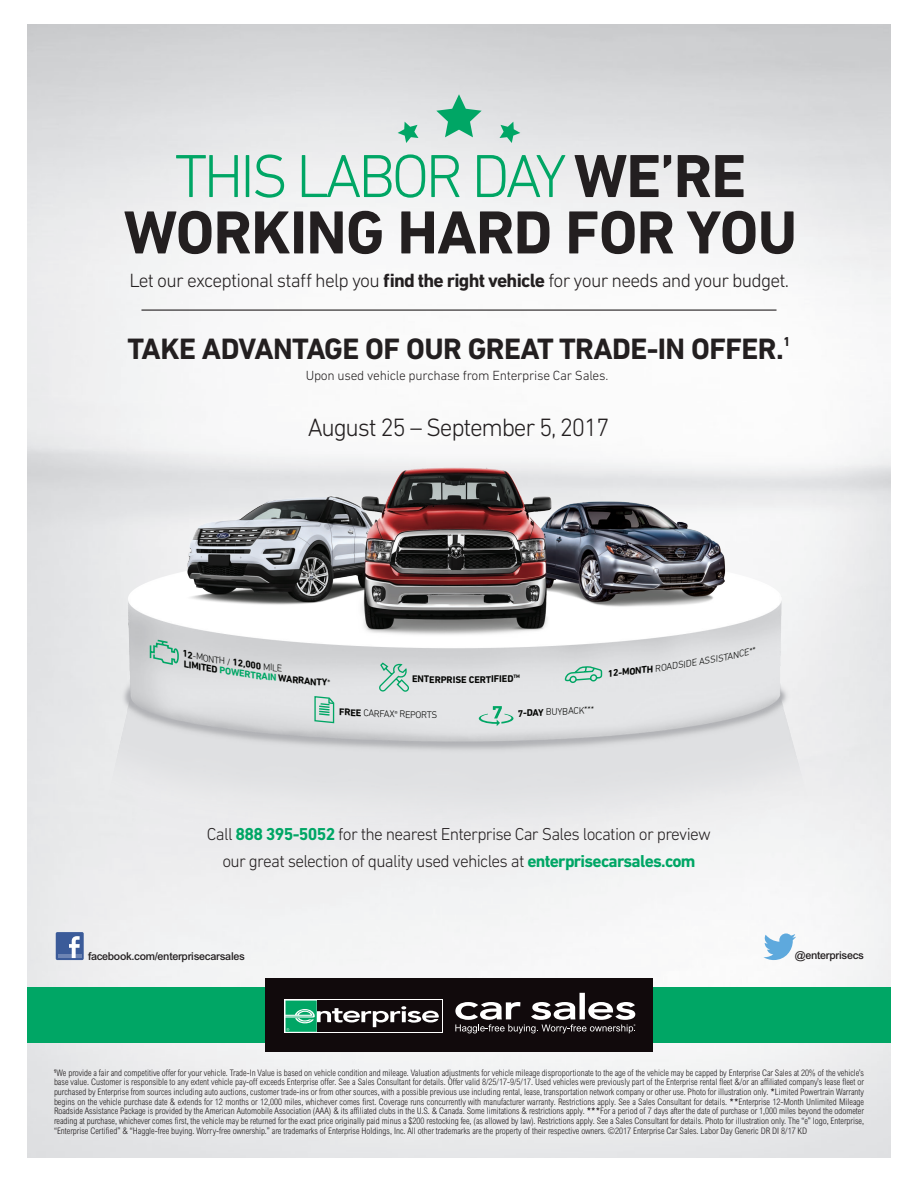
<style>
.page{position:relative;width:918px;height:1188px;background:#fff}
.page>*{position:absolute;margin:0;border:0;box-sizing:border-box;transform-origin:0 0}
.t1{font:700 61.8px/56.4px "DIN Next LT Pro";letter-spacing:-.015em;color:#231f20;text-align:center}
.t2{font:700 30px "DIN Next LT Pro";letter-spacing:-.02em;color:#231f20}
.t3{font:300 25.5px "DIN Next LT Pro";letter-spacing:-.05em;color:#231f20}
.t4{font:300 19.5px "DIN Next LT Pro";letter-spacing:-.04em;color:#231f20}
.t5{font:300 17.55px/26.4px "DIN Next LT Pro";letter-spacing:-.04em;color:#231f20;text-align:center}
.t6{font:300 13.5px "DIN Next LT Pro";letter-spacing:-.02em;color:#231f20}
.t7{font:700 13.05px "DIN Next LT Pro";color:#231f20}
.t8{font:500 10.8px "Arial MT Std";letter-spacing:-.025em;color:#231f20}
.t9{font:700 9.9px "DIN Next LT Pro";letter-spacing:-.01em;color:#040503}
.t10{font:300 9.9px "DIN Next LT Pro";color:#040503}
.t11{font:700 9.75px "DIN Next LT Pro";color:#040503}
.t12{font:300 9.75px "DIN Next LT Pro";color:#040503}
.t13{font:italic 300 9.75px "DIN Next LT Pro";color:#040503}
.t14{font:700 9.75px "DIN Next LT Pro";color:#00a665}
.t15{font:300 condensed 9px/9.8px "Arial MT Std";color:#231f20;text-align:justify}
.s1{font-weight:300;color:#00a665}
.s2{font-weight:700}
.s3{font-style:italic}
.s4{font-weight:300}
.s5{color:#00a665}
.s6{font-size:9.9px}
.s7{font-weight:300;font-size:9.9px}
.s8{font-weight:300;font-size:9.75px}
.s9{font-weight:700;color:#00a665}
</style>
<div class="page">
<img style="left:27px;top:24px;width:864px;height:1134px">
<div style="left:27px;top:987px;width:864px;height:55px;background:#00a665"></div>
<div style="left:265px;top:978px;width:388px;height:73px;background:#110a0c"></div>
<svg style="left:284px;top:999px;width:159px;height:34px"></svg>
<div style="left:317px;top:1001px;width:125px;height:31px;background:#110a0c"></div>
<svg style="left:286px;top:1001px;width:153px;height:31px"></svg>
<svg style="left:455px;top:993px;width:180px;height:40px"></svg>
<img style="left:94px;top:535px;width:730px;height:320px">
<svg style="left:564px;top:666px;width:39px;height:18px"></svg>
<svg style="left:479px;top:706px;width:34px;height:20px"></svg>
<img style="left:175px;top:463px;width:562px;height:175px">
<hr style="left:141px;top:310px;width:636px;height:1px;background:#231f20">
<svg style="left:398px;top:94px;width:122px;height:49px;background:#b5d6cb"></svg>
<div style="left:56px;top:932px;width:28px;height:28px;background:#3b5b99;border-radius:2px"></div>
<hr style="left:58px;top:954px;width:24px;height:4px;background:#6d84b3">
<svg style="left:69px;top:936px;width:11px;height:22px"></svg>
<svg style="left:763px;top:933px;width:33px;height:27px"></svg>
<svg style="left:609px;top:662px;width:69px;height:14px"></svg>
<svg style="left:699px;top:647px;width:56px;height:18px"></svg>
<svg style="left:273px;top:664px;width:9px;height:8px"></svg>
<svg style="left:150px;top:640px;width:100px;height:38px;background:#cad3d2"></svg>
<svg style="left:314px;top:662px;width:96px;height:62px;background:#d1dddb"></svg>
<svg style="left:508px;top:675px;width:12px;height:7px"></svg>
<svg style="left:519px;top:709px;width:14px;height:8px"></svg>
<h1 class="t1" style="left:124px;top:148px;width:675px"><span class="s1">THIS LABOR DAY</span> WE’RE<br>WORKING HARD FOR YOU</h1>
<h3 class="t4" style="left:129px;top:269px;width:661px">Let our exceptional staff help you <span class="s2">find the right vehicle</span> for your needs and your budget.</h3>
<h2 class="t2" style="left:127px;top:331px;width:658px">TAKE ADVANTAGE OF OUR GREAT TRADE-IN OFFER.</h2>
<h3 class="t7" style="left:783px;top:334px;width:9px">1</h3>
<h3 class="t6" style="left:306px;top:368px;width:304px">Upon used vehicle purchase from Enterprise Car Sales.</h3>
<h3 class="t3" style="left:308px;top:412px;width:304px">August 25 – September 5, 2017</h3>
<p class="t11" style="left:234px;top:657px;width:20px;rotate:8deg"><span class="s3">1</span>2,0</p>
<p class="t11" style="left:252px;top:659px;width:24px;rotate:7deg">00 <span class="s4">MI</span></p>
<p class="t14" style="left:252px;top:669px;width:22px;rotate:7deg">TRAI</p>
<p class="t11" style="left:271px;top:672px;width:30px;rotate:6deg"><span class="s5">N</span> WAR</p>
<p class="t11" style="left:299px;top:674px;width:25px;rotate:5deg">RANT</p>
<p class="t9" style="left:412px;top:673px;width:30px;rotate:1deg">ENTER</p>
<p class="t9" style="left:441px;top:674px;width:35px">PRISE C</p>
<p class="t9" style="left:474px;top:674px;width:35px;rotate:-1deg">ERTIFIE</p>
<p class="t11" style="left:340px;top:706px;width:31px;rotate:3deg">FR<span class="s6">EE</span> <span class="s7">C</span></p>
<p class="t10" style="left:369px;top:707px;width:28px;rotate:2deg">ARFAX</p>
<p class="t10" style="left:395px;top:708px;width:29px;rotate:1deg"><sup>®</sup> REPO</p>
<p class="t10" style="left:421px;top:709px;width:18px">RTS</p>
<p class="t9" style="left:532px;top:707px;width:32px;rotate:-3deg">AY <span class="s4">BU</span><span class="s8">Y</span></p>
<p class="t12" style="left:562px;top:706px;width:33px;rotate:-4deg">BACK***</p>
<p class="t13" style="left:677px;top:660px;width:21px;rotate:-9deg">SIDE</p>
<h3 class="t5" style="left:207px;top:821px;width:506px">Call <span class="s9">888 395-5052</span> for the nearest Enterprise Car Sales location or preview our great selection of quality used vehicles at <span class="s9">enterprisecarsales.com</span></h3>
<p class="t8" style="left:88px;top:950px;width:158px">facebook.com/enterprisecarsales</p>
<p class="t8" style="left:795px;top:949px;width:71px">@enterprisecs</p>
<p class="t15" style="left:54px;top:1067px;width:812px"><sup>1</sup>We provide a fair and competitive offer for your vehicle. Trade-In Value is based on vehicle condition and mileage. Valuation adjustments for vehicle mileage disproportionate to the age of the vehicle may be capped by Enterprise Car Sales at 20% of the vehicle’s base value. Customer is responsible to any extent vehicle pay-off exceeds Enterprise offer. See a Sales Consultant for details. Offer valid 8/25/17-9/5/17. Used vehicles were previously part of the Enterprise rental fleet &amp;/or an affiliated company’s lease fleet or purchased by Enterprise from sources including auto auctions, customer trade-ins or from other sources, with a possible previous use including rental, lease, transportation network company or other use. Photo for illustration only. <span class="s2">*</span>Limited Powertrain Warranty begins on the vehicle purchase date &amp; extends for 12 months or 12,000 miles, whichever comes first. Coverage runs concurrently with manufacturer warranty. Restrictions apply. See a Sales Consultant for details. <span class="s2">**</span>Enterprise 12-Month Unlimited Mileage Roadside Assistance Package is provided by the American Automobile Association (AAA) &amp; its affiliated clubs in the U.S. &amp; Canada. Some limitations &amp; restrictions apply. <span class="s2">***</span>For a period of 7 days after the date of purchase or 1,000 miles beyond the odometer reading at purchase, whichever comes first, the vehicle may be returned for the exact price originally paid minus a $200 restocking fee, (as allowed by law). Restrictions apply. See a Sales Consultant for details. Photo for illustration only. The “e” logo, Enterprise, “Enterprise Certified” &amp; “Haggle-free buying. Worry-free ownership.” are trademarks of Enterprise Holdings, Inc. All other trademarks are the property of their respective owners. ©2017 Enterprise Car Sales. Labor Day Generic DR DI 8/17 KD</p>
</div>
